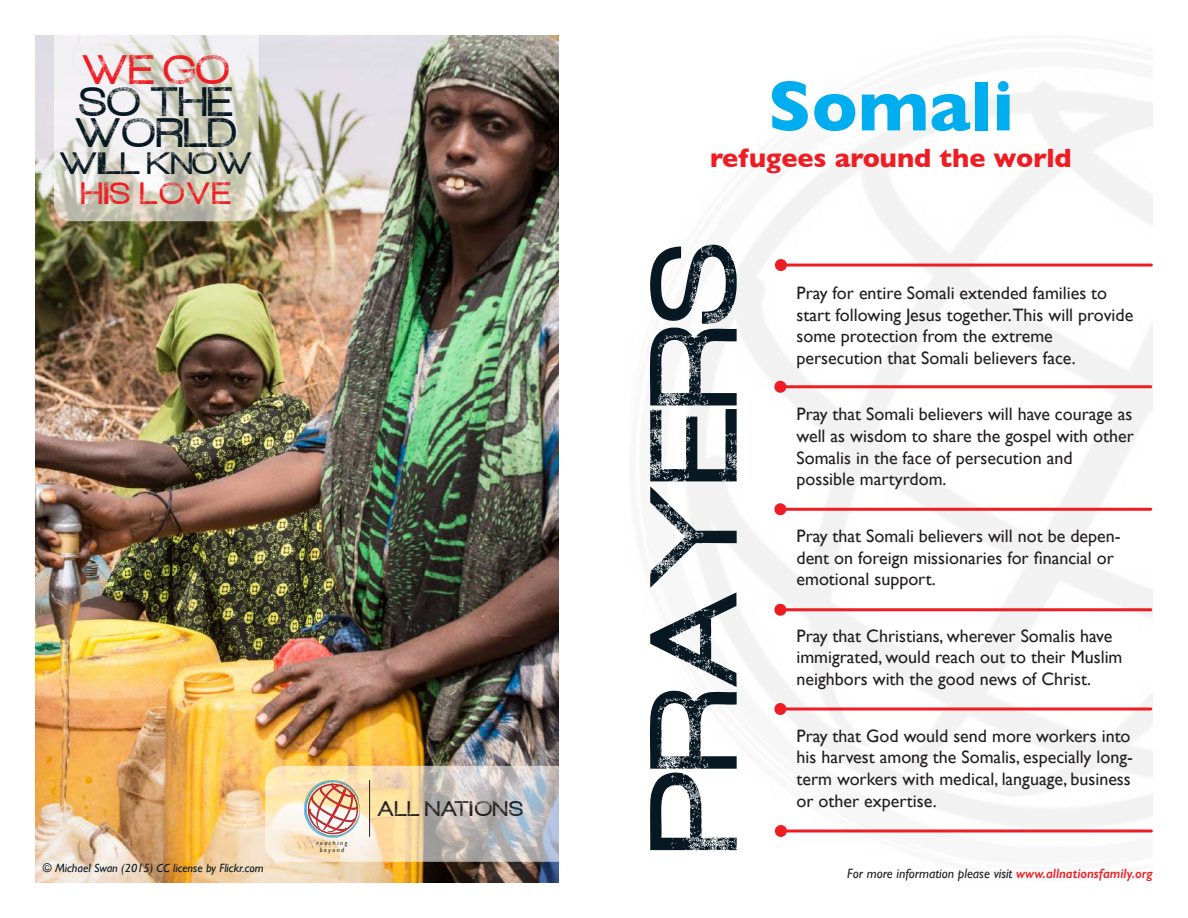
<style>
.page{position:relative;width:1188px;height:918px;background:#fff}
.page>*{position:absolute;margin:0;border:0;box-sizing:border-box;transform-origin:0 0}
.t1{font:108px "Redux";color:#071822}
.t2{font:700 72px "Gill Sans";color:#00aeef}
.t3{font:36px/31.5px "Redux";letter-spacing:.01em;color:#071822}
.t4{font:36px "Redux";color:#ee1d23}
.t5{font:700 27px "Gill Sans";color:#ee1d23}
.t6{font:27px "Redux";letter-spacing:-.01em;color:#071822;scale:1.1 1}
.t7{font:27px "Redux";letter-spacing:.06em;color:#ee1d23}
.t8{font:18.6px "Redux";letter-spacing:.025em;color:#231f20}
.t9{font:18px/21.6px "Gill Sans";color:#231f20}
.t10{font:italic 13.5px "Gill Sans";color:#231f20}
.t11{font:italic 12px "Gill Sans";color:#071822}
.t12{font:italic 6.3px/6.8px "Gill Sans";letter-spacing:.25em;color:#231f20;text-align:center}
.s1{font-weight:600;color:#ee1d23}
</style>
<div class="page">
<img style="left:35px;top:35px;width:524px;height:848px">
<img style="left:686px;top:83px;width:467px;height:754px">
<hr style="left:781px;top:264px;width:370px;height:3px;background:#ee1d23">
<div style="left:775px;top:259px;width:12px;height:12px;background:#ee1d23;border-radius:50%"></div>
<hr style="left:780px;top:508px;width:371px;height:3px;background:#ee1d23">
<div style="left:774px;top:503px;width:12px;height:12px;background:#ee1d23;border-radius:50%"></div>
<hr style="left:780px;top:385px;width:371px;height:3px;background:#ee1d23">
<div style="left:774px;top:381px;width:12px;height:12px;background:#ee1d23;border-radius:50%"></div>
<hr style="left:780px;top:608px;width:371px;height:3px;background:#ee1d23">
<div style="left:774px;top:604px;width:12px;height:12px;background:#ee1d23;border-radius:50%"></div>
<hr style="left:780px;top:707px;width:371px;height:3px;background:#ee1d23">
<div style="left:774px;top:703px;width:12px;height:12px;background:#ee1d23;border-radius:50%"></div>
<hr style="left:781px;top:830px;width:370px;height:2px;background:#ee1d23">
<div style="left:775px;top:825px;width:12px;height:12px;background:#ee1d23;border-radius:50%"></div>
<svg style="left:265px;top:766px;width:324px;height:96px;background:#ddd3c2"></svg>
<hr style="left:369px;top:780px;width:1px;height:57px;background:#231f20">
<img style="left:304px;top:780px;width:56px;height:57px">
<svg style="left:54px;top:35px;width:205px;height:186px"></svg>
<h3 class="t4" style="left:82px;top:51px;width:149px">WE GO</h3>
<h3 class="t3" style="left:75px;top:88px;width:164px">SO THE<br>WORLD</h3>
<h3 class="t6" style="left:60px;top:149px;width:177px">WILL KNOW</h3>
<h3 class="t7" style="left:81px;top:179px;width:152px">HIS LOVE</h3>
<p class="t11" style="left:43px;top:861px;width:222px">© Michael Swan (2015) CC license by Flickr.com</p>
<p class="t12" style="left:316px;top:840px;width:32px">reaching beyond</p>
<p class="t8" style="left:378px;top:799px;width:147px">ALL NATIO NS</p>
<h2 class="t2" style="left:768px;top:49px;width:248px">Somali</h2>
<h3 class="t5" style="left:710px;top:136px;width:363px">refugees around the world</h3>
<h1 class="t1" style="left:636px;top:850px;width:611px;rotate:-90deg">PRAYERS</h1>
<p class="t9" style="left:796px;top:282px;width:338px">Pray for entire Somali extended families to start following Jesus together.This will provide some protection from the extreme persecution that Somali believers face.</p>
<p class="t9" style="left:796px;top:403px;width:339px">Pray that Somali believers will have courage as well as wisdom to share the gospel with other Somalis in the face of persecution and possible martyrdom.</p>
<p class="t9" style="left:796px;top:525px;width:326px">Pray that Somali believers will not be depen&shy;dent on foreign missionaries for financial or emotional support.</p>
<p class="t9" style="left:796px;top:625px;width:327px">Pray that Christians, wherever Somalis have immigrated, would reach out to their Muslim neighbors with the good news of Christ.</p>
<p class="t9" style="left:796px;top:725px;width:338px">Pray that God would send more workers into his harvest among the Somalis, especially long&shy;term workers with medical, language, business or other expertise.</p>
<p class="t10" style="left:847px;top:866px;width:307px">For more information please visit <span class="s1">www.allnationsfamily.org</span></p>
</div>
